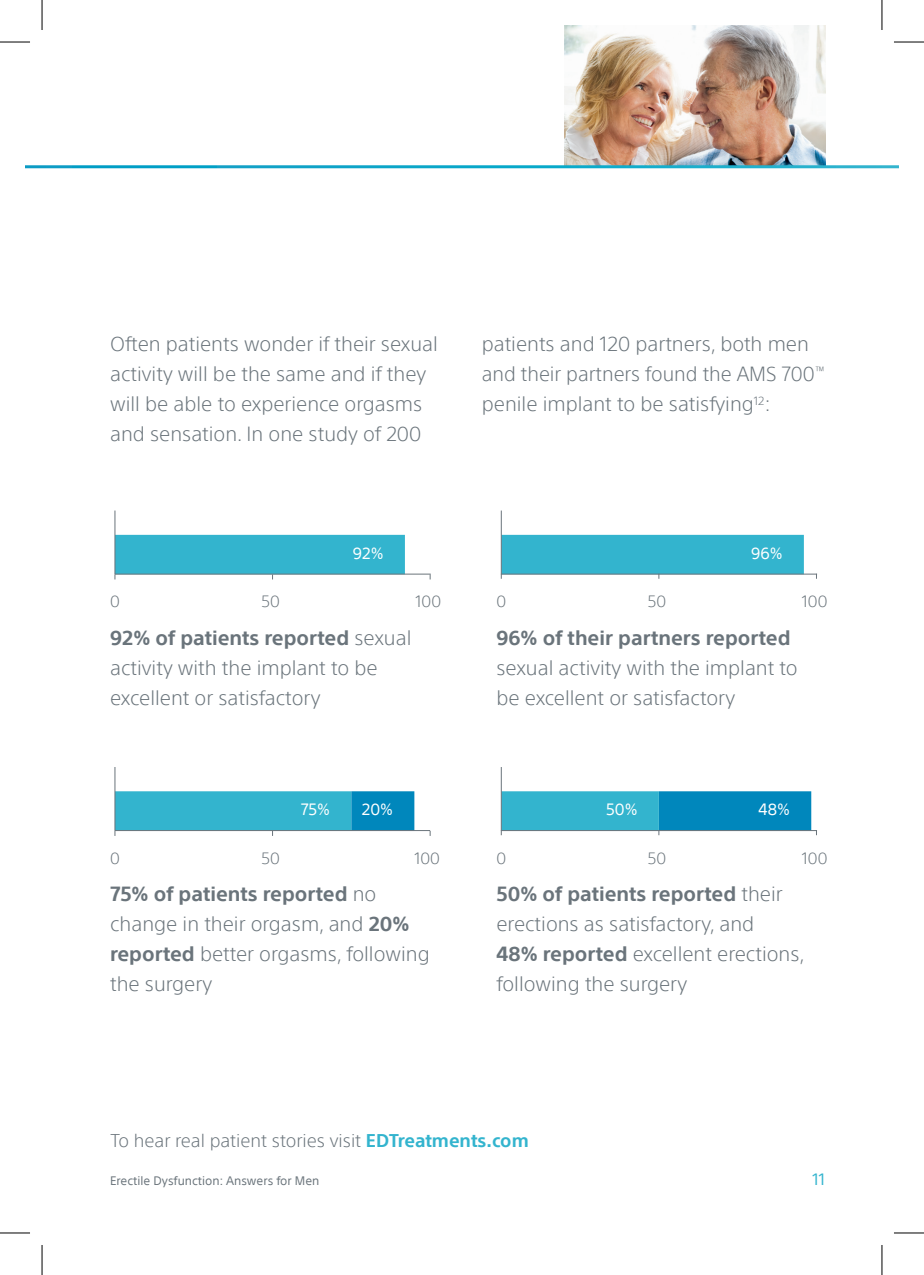
<style>
.page{position:relative;width:924px;height:1275px;background:#fff}
.page>*{position:absolute;margin:0;border:0;box-sizing:border-box;transform-origin:0 0}
.t1{font:300 20px/30px "SST";color:#6a747b}
.t2{font:700 20px "SST";color:#6a747b}
.t3{font:300 18px "SST";color:#6a747b}
.t4{font:300 16px "SST";color:#6a747b}
.t5{font:16px "SST";color:#fff}
.t6{font:16px "SST";color:#33b4ce}
.t7{font:12px "SST";color:#6a747b}
.s1{font-weight:700}
.s2{font-weight:700;color:#33b4ce}
</style>
<div class="page">
<img style="left:564px;top:25px;width:260px;height:140px">
<hr style="left:114px;top:510px;width:1px;height:64px;background:#6a747b">
<hr style="left:115px;top:573px;width:315px;height:1px;background:#6a747b">
<svg style="left:114px;top:535px;width:291px;height:44px;background:#49b9d0"></svg>
<hr style="left:114px;top:767px;width:1px;height:64px;background:#6a747b">
<hr style="left:115px;top:830px;width:315px;height:1px;background:#6a747b">
<svg style="left:114px;top:791px;width:300px;height:45px;background:#44b3ce"></svg>
<hr style="left:501px;top:573px;width:315px;height:1px;background:#6a747b">
<svg style="left:500px;top:535px;width:303px;height:44px;background:#48b9d0"></svg>
<hr style="left:500px;top:510px;width:1px;height:64px;background:#6a747b">
<svg style="left:500px;top:791px;width:316px;height:44px;background:#34a6c8"></svg>
<hr style="left:500px;top:767px;width:1px;height:64px;background:#6a747b">
<hr style="left:0;top:42px;width:30px;height:1px;background:#000">
<hr style="left:893px;top:42px;width:30px;height:1px;background:#000">
<hr style="left:0;top:1232px;width:30px;height:1px;background:#000">
<hr style="left:893px;top:1232px;width:30px;height:1px;background:#000">
<hr style="left:42px;top:0;width:1px;height:30px;background:#000">
<hr style="left:42px;top:1245px;width:1px;height:30px;background:#000">
<hr style="left:881px;top:0;width:1px;height:30px;background:#000">
<hr style="left:881px;top:1245px;width:1px;height:30px;background:#000">
<p class="t1" style="left:110px;top:329px;width:329px">Often patients wonder if their sexual activity will be the same and if they will be able to experience orgasms and sensation. In one study of 200</p>
<p class="t1" style="left:481px;top:329px;width:344px">patients and 120 partners, both men and their partners found the AMS 700<sup>™ </sup>penile implant to be satisfying<sup>12</sup>:</p>
<p class="t5" style="left:353px;top:543px;width:32px">92%</p>
<p class="t5" style="left:750px;top:543px;width:33px">96%</p>
<p class="t4" style="left:496px;top:592px;width:11px">0</p>
<p class="t4" style="left:647px;top:592px;width:20px">50</p>
<p class="t4" style="left:801px;top:592px;width:27px">100</p>
<p class="t4" style="left:110px;top:592px;width:11px">0</p>
<p class="t4" style="left:261px;top:592px;width:20px">50</p>
<p class="t4" style="left:415px;top:592px;width:27px">100</p>
<p class="t1" style="left:110px;top:622px;width:302px"><span class="s1">92% of patients reported</span> sexual activity with the implant to be excellent or satisfactory</p>
<p class="t2" style="left:496px;top:626px;width:295px">96% of their partners reported</p>
<p class="t1" style="left:496px;top:652px;width:303px">sexual activity with the implant to be excellent or satisfactory</p>
<p class="t5" style="left:300px;top:800px;width:31px">75%</p>
<p class="t5" style="left:362px;top:800px;width:33px">20%</p>
<p class="t5" style="left:606px;top:800px;width:33px">50%</p>
<p class="t5" style="left:758px;top:800px;width:33px">48%</p>
<p class="t4" style="left:496px;top:848px;width:11px">0</p>
<p class="t4" style="left:647px;top:848px;width:20px">50</p>
<p class="t4" style="left:801px;top:848px;width:27px">100</p>
<p class="t4" style="left:110px;top:848px;width:11px">0</p>
<p class="t4" style="left:261px;top:848px;width:20px">50</p>
<p class="t4" style="left:414px;top:848px;width:27px">100</p>
<p class="t1" style="left:110px;top:879px;width:321px"><span class="s1">75% of patients reported</span> no change in their orgasm, and <span class="s1">20% reported</span> better orgasms, following the surgery</p>
<p class="t1" style="left:496px;top:879px;width:310px"><span class="s1">50% of patients reported</span> their erections as satisfactory, and<br><span class="s1">48% reported</span> excellent erections, following the surgery</p>
<p class="t3" style="left:110px;top:1129px;width:419px">To hear real patient stories visit <span class="s2">EDTreatments.com</span></p>
<p class="t7" style="left:110px;top:1174px;width:211px">Erectile Dysfunction: Answers for Men</p>
<p class="t6" style="left:812px;top:1170px;width:14px">11</p>
</div>
